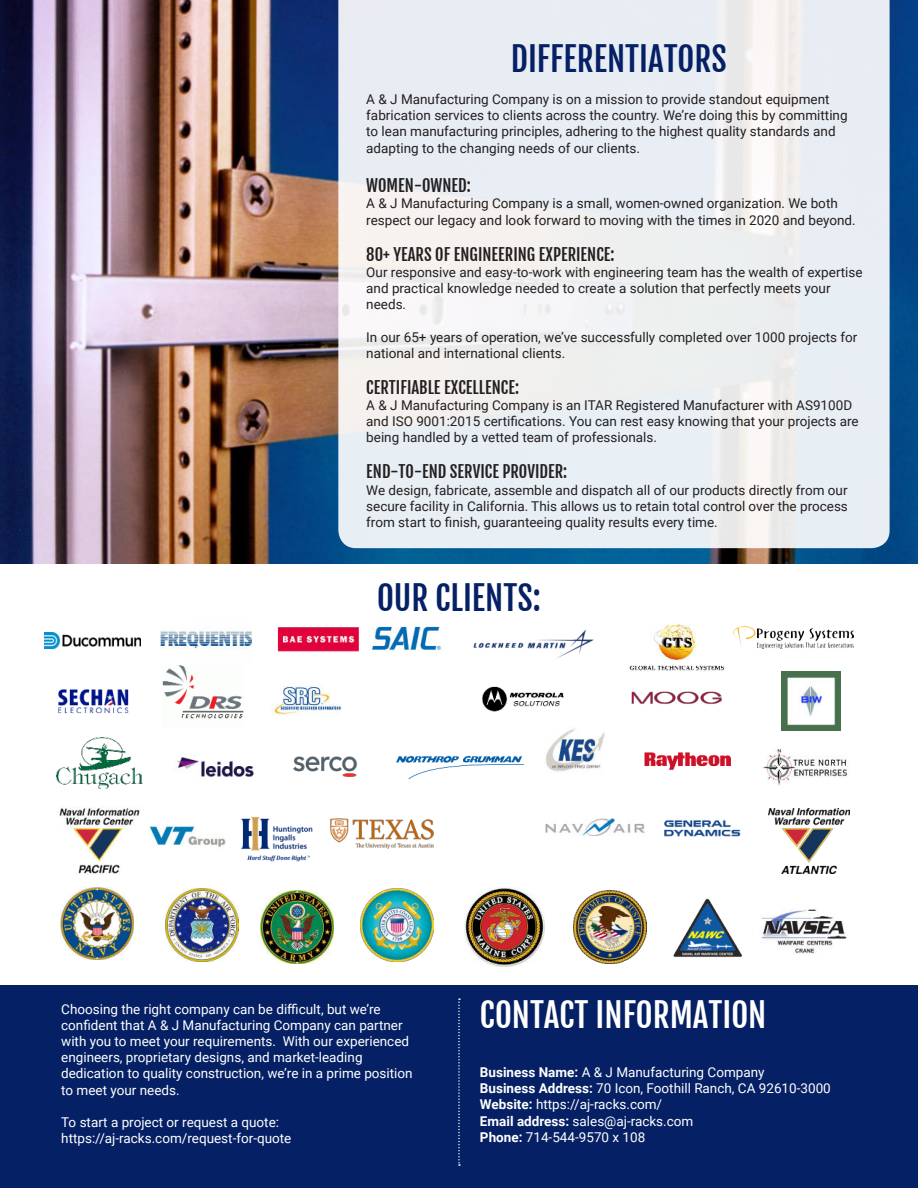
<style>
.page{position:relative;width:918px;height:1188px;background:#fff}
.page>*{position:absolute;margin:0;border:0;box-sizing:border-box;transform-origin:0 0}
.t1{font:33px "Fjalla One";color:#052064}
.t2{font:33px "Fjalla One";color:#fff}
.t3{font:16.5px "Fjalla One";color:#231f20}
.t4{font:13.5px/16.2px "Roboto";color:#231f20}
.t5{font:13.5px/16.2px "Roboto";color:#fff}
.s1{font-weight:700}
</style>
<div class="page">
<div style="left:0;top:986px;width:918px;height:202px;background:#052064"></div>
<img style="left:0;top:0;width:918px;height:564px">
<svg style="left:338px;top:0;width:552px;height:548px;background:#ebeef1"></svg>
<svg style="left:458px;top:998px;width:2px;height:168px"></svg>
<img style="left:165px;top:889px;width:74px;height:73px">
<img style="left:261px;top:890px;width:72px;height:73px">
<img style="left:277px;top:627px;width:82px;height:25px">
<img style="left:782px;top:671px;width:59px;height:59px">
<img style="left:56px;top:738px;width:86px;height:50px">
<img style="left:360px;top:888px;width:73px;height:74px">
<img style="left:574px;top:890px;width:73px;height:74px">
<img style="left:162px;top:665px;width:82px;height:54px">
<img style="left:45px;top:633px;width:96px;height:15px">
<img style="left:160px;top:631px;width:91px;height:19px">
<img style="left:664px;top:820px;width:77px;height:17px">
<img style="left:629px;top:623px;width:96px;height:48px">
<img style="left:240px;top:816px;width:73px;height:46px">
<img style="left:546px;top:728px;width:59px;height:44px">
<img style="left:175px;top:757px;width:79px;height:21px">
<img style="left:473px;top:629px;width:121px;height:30px">
<img style="left:465px;top:887px;width:79px;height:80px">
<img style="left:631px;top:691px;width:91px;height:13px">
<img style="left:482px;top:686px;width:82px;height:26px">
<img style="left:545px;top:818px;width:100px;height:18px">
<img style="left:761px;top:909px;width:86px;height:45px">
<img style="left:61px;top:887px;width:72px;height:73px">
<img style="left:673px;top:898px;width:69px;height:60px">
<img style="left:769px;top:808px;width:80px;height:66px">
<img style="left:59px;top:807px;width:81px;height:67px">
<img style="left:396px;top:755px;width:127px;height:25px">
<img style="left:733px;top:627px;width:121px;height:22px">
<img style="left:644px;top:752px;width:87px;height:18px">
<img style="left:369px;top:626px;width:73px;height:25px">
<img style="left:58px;top:689px;width:71px;height:24px">
<img style="left:293px;top:756px;width:65px;height:21px">
<img style="left:330px;top:819px;width:103px;height:29px">
<img style="left:149px;top:825px;width:76px;height:22px">
<img style="left:271px;top:686px;width:71px;height:29px">
<img style="left:762px;top:749px;width:85px;height:37px">
<h1 class="t1" style="left:511px;top:41px;width:217px">DIFFERENTIATORS</h1>
<p class="t4" style="left:366px;top:92px;width:483px">A &amp; J Manufacturing Company is on a mission to provide standout equipment fabrication services to clients across the country. We’re doing this by committing to lean manufacturing principles, adhering to the highest quality standards and adapting to the changing needs of our clients.</p>
<p class="t3" style="left:366px;top:177px;width:106px">WOMEN-OWNED:</p>
<p class="t4" style="left:366px;top:197px;width:491px">A &amp; J Manufacturing Company is a small, women-owned organization. We both respect our legacy and look forward to moving with the times in 2020 and beyond.</p>
<p class="t3" style="left:366px;top:245px;width:250px">80+ YEARS OF ENGINEERING EXPERIENCE:</p>
<p class="t4" style="left:366px;top:265px;width:498px">Our responsive and easy-to-work with engineering team has the wealth of expertise and practical knowledge needed to create a solution that perfectly meets your needs.</p>
<p class="t4" style="left:366px;top:330px;width:493px">In our 65+ years of operation, we’ve successfully completed over 1000 projects for national and international clients.</p>
<p class="t3" style="left:366px;top:379px;width:154px">CERTIFIABLE EXCELLENCE:</p>
<p class="t4" style="left:366px;top:398px;width:494px">A &amp; J Manufacturing Company is an ITAR Registered Manufacturer with AS9100D and ISO 9001:2015 certifications. You can rest easy knowing that your projects are being handled by a vetted team of professionals.</p>
<p class="t3" style="left:366px;top:463px;width:202px">END-TO-END SERVICE PROVIDER:</p>
<p class="t4" style="left:366px;top:483px;width:483px;text-align:justify">We design, fabricate, assemble and dispatch all of our products directly from our secure facility in California. This allows us to retain total control over the process from start to finish, guaranteeing quality results every time.</p>
<h1 class="t1" style="left:377px;top:580px;width:165px">OUR CLIENTS:</h1>
<p class="t5" style="left:61px;top:1000px;width:353px">Choosing the right company can be difficult, but we’re confident that A &amp; J Manufacturing Company can partner with you to meet your requirements. With our experienced engineers, proprietary designs, and market-leading dedication to quality construction, we’re in a prime position to meet your needs.</p>
<p class="t5" style="left:61px;top:1115px;width:232px">To start a project or request a quote: https://aj-racks.com/request-for-quote</p>
<h1 class="t2" style="left:480px;top:998px;width:288px">CONTACT INFORMATION</h1>
<p class="t5" style="left:480px;top:1065px;width:352px"><span class="s1">Business Name:</span> A &amp; J Manufacturing Company<br><span class="s1">Business Address:</span> 70 Icon, Foothill Ranch, CA 92610-3000<br><span class="s1">Website:</span> https://aj-racks.com/<br><span class="s1">Email address:</span> sales@aj-racks.com<br><span class="s1">Phone:</span> 714-544-9570 x 108</p>
</div>
